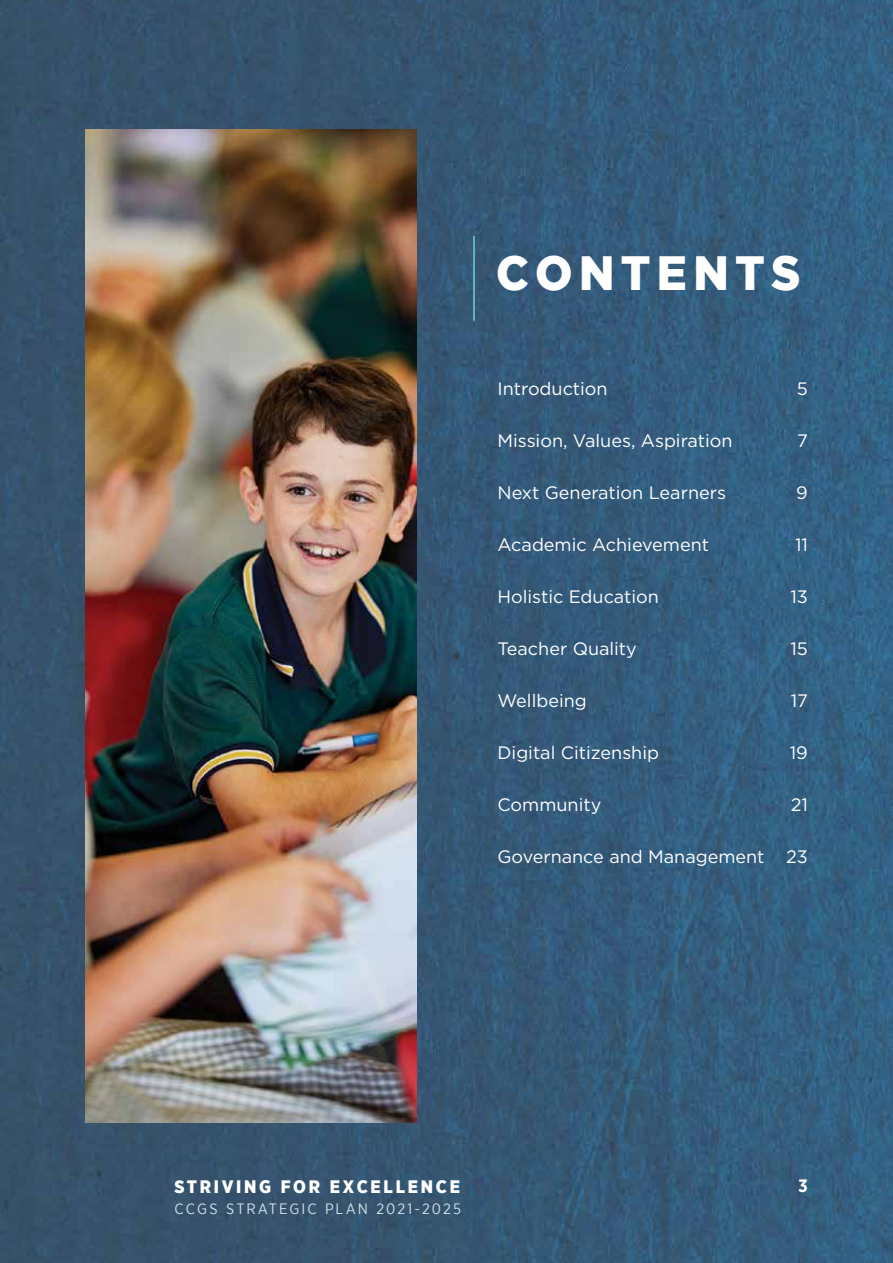
<style>
.page{position:relative;width:893px;height:1263px;background:#fff}
.page>*{position:absolute;margin:0;border:0;box-sizing:border-box;transform-origin:0 0}
.t1{font:900 48px "Gotham";letter-spacing:.14em;color:#fff;scale:.94 1}
.t2{font:18px "Gotham";color:#fff}
.t3{font:900 18px "Gotham Narrow";letter-spacing:.15em;color:#fff}
.t4{font:700 18px "Gotham Narrow";color:#fff}
.t5{font:15px "Gotham Narrow";letter-spacing:.14em;color:#d0e1ea}
</style>
<div class="page">
<img style="left:0;top:0;width:893px;height:1263px">
<hr style="left:473px;top:236px;width:2px;height:85px;background:#74cee2">
<img style="left:85px;top:130px;width:332px;height:993px">
<h1 class="t1" style="left:496px;top:245px;width:325px">CONTENTS</h1>
<p class="t2" style="left:497px;top:377px;width:112px">Introduction</p>
<p class="t2" style="left:797px;top:377px;width:13px">5</p>
<p class="t2" style="left:497px;top:429px;width:237px">Mission, Values, Aspiration</p>
<p class="t2" style="left:797px;top:429px;width:12px">7</p>
<p class="t2" style="left:497px;top:481px;width:230px">Next Generation Learners</p>
<p class="t2" style="left:796px;top:481px;width:13px">9</p>
<p class="t2" style="left:497px;top:533px;width:213px">Academic Achievement</p>
<p class="t2" style="left:795px;top:533px;width:14px">11</p>
<p class="t2" style="left:497px;top:585px;width:163px">Holistic Education</p>
<p class="t2" style="left:790px;top:585px;width:19px">13</p>
<p class="t2" style="left:497px;top:637px;width:141px">Teacher Quality</p>
<p class="t2" style="left:790px;top:637px;width:19px">15</p>
<p class="t2" style="left:497px;top:689px;width:91px">Wellbeing</p>
<p class="t2" style="left:791px;top:689px;width:19px">17</p>
<p class="t2" style="left:497px;top:741px;width:163px">Digital Citizenship</p>
<p class="t2" style="left:790px;top:741px;width:20px">19</p>
<p class="t2" style="left:497px;top:793px;width:105px">Community</p>
<p class="t2" style="left:791px;top:793px;width:19px">21</p>
<p class="t2" style="left:497px;top:845px;width:312px">Governance and Management 23</p>
<p class="t3" style="left:174px;top:1174px;width:287px">STRIVING FOR EXCELLENCE</p>
<p class="t4" style="left:798px;top:1174px;width:11px">3</p>
<p class="t5" style="left:174px;top:1199px;width:288px">CCGS STRATEGIC PLAN 2021-2025</p>
</div>
